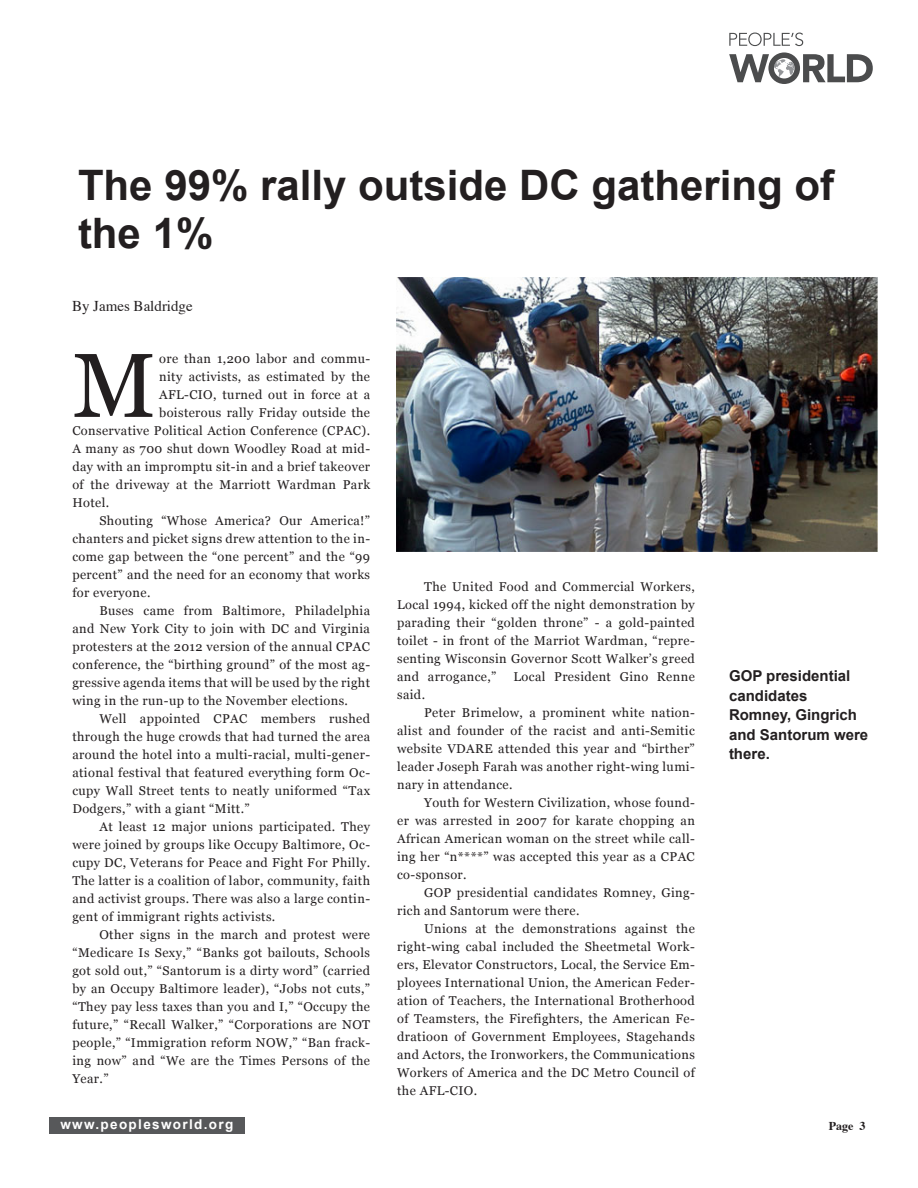
<style>
.page{position:relative;width:918px;height:1188px;background:#fff}
.page>*{position:absolute;margin:0;border:0;box-sizing:border-box;transform-origin:0 0}
.caps_paragraph{font:90.75px "Georgia";color:#231f20}
.title_arial-medium{font:700 42px/48px "Arial";color:#231f20}
.quote{font:700 15px/19.5px "Arial";color:#231f20}
.by_line{font:15px "Times";color:#231f20}
.t1{font:700 13.5px "Arial";letter-spacing:.1em;color:#fff}
.body-text{font:12.75px/18px "Georgia";letter-spacing:.03em;color:#231f20;text-align:justify}
.caps_paragraph-2{font:12.75px "Georgia";letter-spacing:.03em;color:#231f20}
.by_line-2{font:700 12px "Times";color:#231f20}
</style>
<div class="page">
<div style="left:49px;top:1118px;width:196px;height:16px;background:#57585a"></div>
<svg style="left:729px;top:33px;width:74px;height:13px"></svg>
<svg style="left:729px;top:52px;width:144px;height:32px"></svg>
<img style="left:397px;top:278px;width:480px;height:273px">
<p class="title_arial-medium" style="left:78px;top:162px;width:758px">The 99% rally outside DC gathering of the 1%</p>
<p class="by_line" style="left:72px;top:291px;width:122px">By James Baldridge</p>
<p class="caps_paragraph" style="left:72px;top:331px;width:86px">M</p>
<p class="caps_paragraph-2" style="left:159px;top:351px;width:212px">ore than 1,200 labor and commu-</p>
<p class="caps_paragraph-2" style="left:159px;top:369px;width:212px">nity activists, as estimated by the</p>
<p class="caps_paragraph-2" style="left:159px;top:387px;width:212px">AFL-CIO, turned out in force at a</p>
<p class="caps_paragraph-2" style="left:159px;top:405px;width:212px">boisterous rally Friday outside the</p>
<p class="caps_paragraph-2" style="left:72px;top:423px;width:299px">Conservative Political Action Conference (CPAC).</p>
<p class="caps_paragraph-2" style="left:72px;top:441px;width:299px">A many as 700 shut down Woodley Road at mid-</p>
<p class="caps_paragraph-2" style="left:72px;top:459px;width:299px">day with an impromptu sit-in and a brief takeover</p>
<p class="caps_paragraph-2" style="left:72px;top:477px;width:299px">of the driveway at the Marriott Wardman Park</p>
<p class="caps_paragraph-2" style="left:72px;top:495px;width:38px">Hotel.</p>
<p class="body-text" style="left:72px;top:512px;width:299px;text-indent:27px">Shouting “Whose America? Our America!” chanters and picket signs drew attention to the in&shy;come gap between the “one percent” and the “99 percent” and the need for an economy that works for everyone.</p>
<p class="body-text" style="left:72px;top:602px;width:299px;text-indent:27px">Buses came from Baltimore, Philadelphia and New York City to join with DC and Virginia protesters at the 2012 version of the annual CPAC conference, the “birthing ground” of the most ag&shy;gressive agenda items that will be used by the right wing in the run-up to the November elections.</p>
<p class="body-text" style="left:72px;top:710px;width:299px;text-indent:27px">Well appointed CPAC members rushed through the huge crowds that had turned the area around the hotel into a multi-racial, multi-gener&shy;ational festival that featured everything form Oc&shy;cupy Wall Street tents to neatly uniformed “Tax Dodgers,” with a giant “Mitt.”</p>
<p class="body-text" style="left:72px;top:818px;width:299px;text-indent:27px">At least 12 major unions participated. They were joined by groups like Occupy Baltimore, Oc&shy;cupy DC, Veterans for Peace and Fight For Philly.<br>The latter is a coalition of labor, community, faith and activist groups. There was also a large contin&shy;gent of immigrant rights activists.</p>
<p class="body-text" style="left:72px;top:926px;width:299px;text-indent:27px">Other signs in the march and protest were “Medicare Is Sexy,” “Banks got bailouts, Schools got sold out,” “Santorum is a dirty word” (carried by an Occupy Baltimore leader), “Jobs not cuts,” “They pay less taxes than you and I,” “Occupy the future,” “Recall Walker,” “Corporations are NOT people,” “Immigration reform NOW,” “Ban frack&shy;ing now” and “We are the Times Persons of the Year.”</p>
<p class="t1" style="left:60px;top:1116px;width:174px">www.peoplesworld.org</p>
<p class="body-text" style="left:397px;top:578px;width:299px;text-indent:27px">The United Food and Commercial Workers, Local 1994, kicked off the night demonstration by parading their “golden throne” - a gold-painted toilet - in front of the Marriot Wardman, “repre&shy;senting Wisconsin Governor Scott Walker’s greed and arrogance,”</p>
<p class="body-text" style="left:514px;top:668px;width:183px">Local President Gino Renne</p>
<p class="body-text" style="left:397px;top:686px;width:29px">said.</p>
<p class="body-text" style="left:397px;top:704px;width:299px;text-indent:27px">Peter Brimelow, a prominent white nation&shy;alist and founder of the racist and anti-Semitic website VDARE attended this year and “birther” leader Joseph Farah was another right-wing lumi&shy;nary in attendance.</p>
<p class="body-text" style="left:397px;top:794px;width:299px;text-indent:27px">Youth for Western Civilization, whose found&shy;er was arrested in 2007 for karate chopping an African American woman on the street while call&shy;ing her “n****” was accepted this year as a CPAC co-sponsor.</p>
<p class="body-text" style="left:397px;top:884px;width:299px;text-indent:27px">GOP presidential candidates Romney, Ging&shy;rich and Santorum were there.</p>
<p class="body-text" style="left:397px;top:920px;width:299px;text-indent:27px">Unions at the demonstrations against the right-wing cabal included the Sheetmetal Work&shy;ers, Elevator Constructors, Local, the Service Em&shy;ployees International Union, the American Feder&shy;ation of Teachers, the International Brotherhood of Teamsters, the Firefighters, the American Fe&shy;dratioon of Government Employees, Stagehands and Actors, the Ironworkers, the Communications Workers of America and the DC Metro Council of the AFL-CIO.</p>
<p class="quote" style="left:729px;top:667px;width:123px">GOP presidential candidates</p>
<p class="quote" style="left:729px;top:706px;width:141px">Romney, Gingrich and Santorum were there.</p>
<p class="by_line-2" style="left:829px;top:1114px;width:38px">Page 3</p>
</div>
